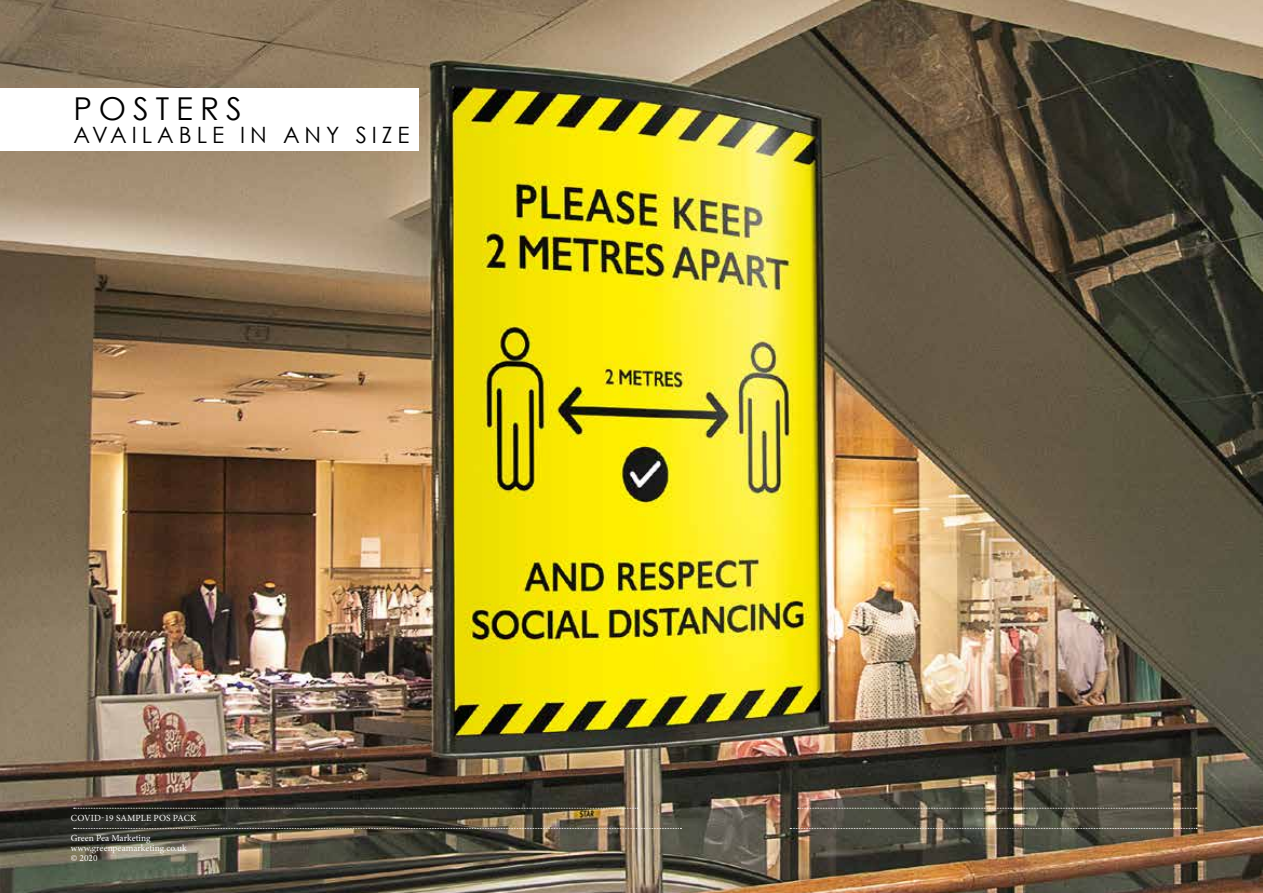
<style>
.page{position:relative;width:1263px;height:893px;background:#fff}
.page>*{position:absolute;margin:0;border:0;box-sizing:border-box;transform-origin:0 0}
.t1{font:31.5px "Century Gothic";letter-spacing:.22em;color:#000}
.t2{font:22.5px "Century Gothic";letter-spacing:.22em;color:#000}
.t3{font:9.45px/9.4px "Minion Pro";color:#fff}
</style>
<div class="page">
<img style="left:0;top:0;width:1263px;height:893px">
<svg style="left:74px;top:828px;width:607px;height:1px"></svg>
<svg style="left:74px;top:808px;width:564px;height:1px"></svg>
<svg style="left:790px;top:828px;width:407px;height:1px"></svg>
<svg style="left:798px;top:808px;width:399px;height:1px"></svg>
<div style="left:0;top:88px;width:419px;height:62px;background:#fff"></div>
<h1 class="t1" style="left:73px;top:90px;width:170px">POSTERS</h1>
<h2 class="t2" style="left:73px;top:121px;width:338px">AVAILABLE IN ANY SIZE</h2>
<p class="t3" style="left:71px;top:813px;width:127px">COVID-19 SAMPLE POS PACK</p>
<p class="t3" style="left:71px;top:833px;width:117px">Green Pea Marketing www.greenpeamarketing.co.uk</p>
<p class="t3" style="left:71px;top:854px;width:28px">© 2020</p>
</div>
